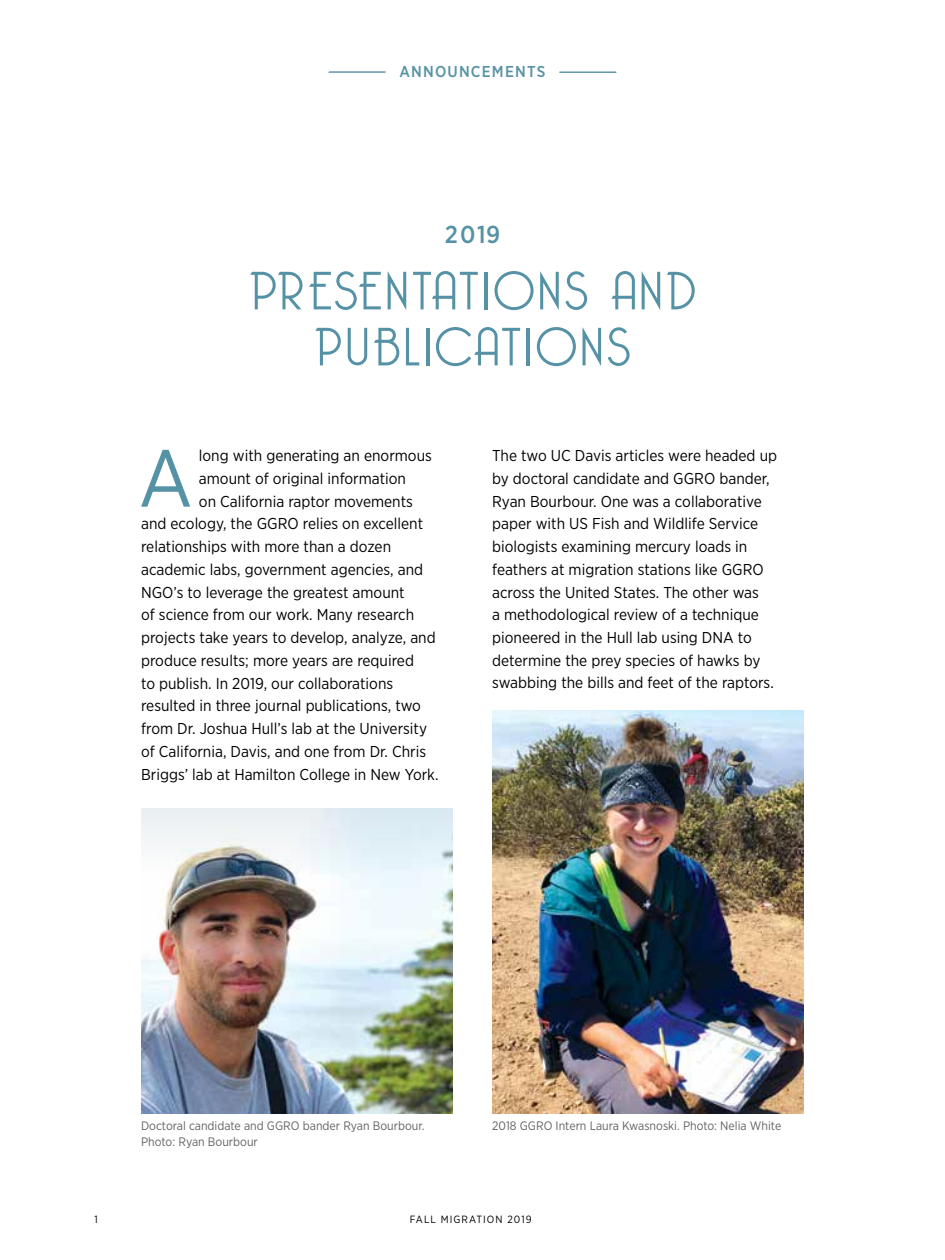
<style>
.page{position:relative;width:945px;height:1260px;background:#fff}
.page>*{position:absolute;margin:0;border:0;box-sizing:border-box;transform-origin:0 0}
.t1{font:80.67px "Gotham Narrow";color:#5692a5}
.t2{font:300 52.5px/56px "Bellerose";letter-spacing:.08em;color:#5692a5;text-align:center}
.t3{font:500 24.5px "Gotham Narrow";color:#5692a5}
.t4{font:15.75px/22.8px "Gotham Narrow";color:#000}
.t5{font:500 15.75px "Gotham Narrow";letter-spacing:.075em;color:#5692a5}
.t6{font:12.25px/15.8px "Gotham Narrow";color:#636466}
.t7{font:10.5px "Gotham Narrow";letter-spacing:.1em;color:#000}
</style>
<div class="page">
<svg style="left:328px;top:71px;width:58px;height:2px"></svg>
<svg style="left:559px;top:72px;width:58px;height:1px"></svg>
<img style="left:492px;top:711px;width:312px;height:402px">
<img style="left:141px;top:874px;width:312px;height:239px">
<svg style="left:141px;top:808px;width:312px;height:66px;fill:#eaf1f5"></svg>
<p class="t5" style="left:399px;top:62px;width:147px">ANNOUNCEMENTS</p>
<h3 class="t3" style="left:445px;top:219px;width:57px">2019</h3>
<h2 class="t2" style="left:249px;top:264px;width:448px">PRESENTATIONS AND<br>PUBLICATIONS</h2>
<h1 class="t1" style="left:138px;top:428px;width:56px">A</h1>
<p class="t4" style="left:199px;top:444px;width:234px">long with generating an enormous</p>
<p class="t4" style="left:199px;top:467px;width:209px">amount of original information</p>
<p class="t4" style="left:199px;top:489px;width:215px">on California raptor movements</p>
<p class="t4" style="left:141px;top:512px;width:284px">and ecology, the GGRO relies on excellent</p>
<p class="t4" style="left:141px;top:535px;width:252px">relationships with more than a dozen</p>
<p class="t4" style="left:141px;top:558px;width:284px">academic labs, government agencies, and</p>
<p class="t4" style="left:141px;top:580px;width:265px">NGO’s to leverage the greatest amount</p>
<p class="t4" style="left:141px;top:603px;width:275px">of science from our work. Many research</p>
<p class="t4" style="left:141px;top:626px;width:296px">projects take years to develop, analyze, and</p>
<p class="t4" style="left:141px;top:649px;width:274px">produce results; more years are required</p>
<p class="t4" style="left:141px;top:671px;width:254px">to publish. In 2019, our collaborations</p>
<p class="t4" style="left:141px;top:694px;width:281px">resulted in three journal publications, two</p>
<p class="t4" style="left:141px;top:717px;width:287px">from Dr. Joshua Hull’s lab at the University</p>
<p class="t4" style="left:141px;top:740px;width:287px">of California, Davis, and one from Dr. Chris</p>
<p class="t4" style="left:141px;top:762px;width:299px">Briggs’ lab at Hamilton College in New York.</p>
<p class="t4" style="left:492px;top:444px;width:287px">The two UC Davis articles were headed up by doctoral candidate and GGRO bander, Ryan Bourbour. One was a collaborative paper with US Fish and Wildlife Service biologists examining mercury loads in feathers at migration stations like GGRO across the United States. The other was<br>a methodological review of a technique pioneered in the Hull lab using DNA to determine the prey species of hawks by swabbing the bills and feet of the raptors.</p>
<p class="t6" style="left:141px;top:1118px;width:285px">Doctoral candidate and GGRO bander Ryan Bourbour.<br>Photo: Ryan Bourbour</p>
<p class="t6" style="left:492px;top:1118px;width:291px">2018 GGRO Intern Laura Kwasnoski. Photo: Nelia White</p>
<p class="t7" style="left:94px;top:1213px;width:5px">1</p>
<p class="t7" style="left:410px;top:1213px;width:123px">FALL MIGRATION 2019</p>
</div>
